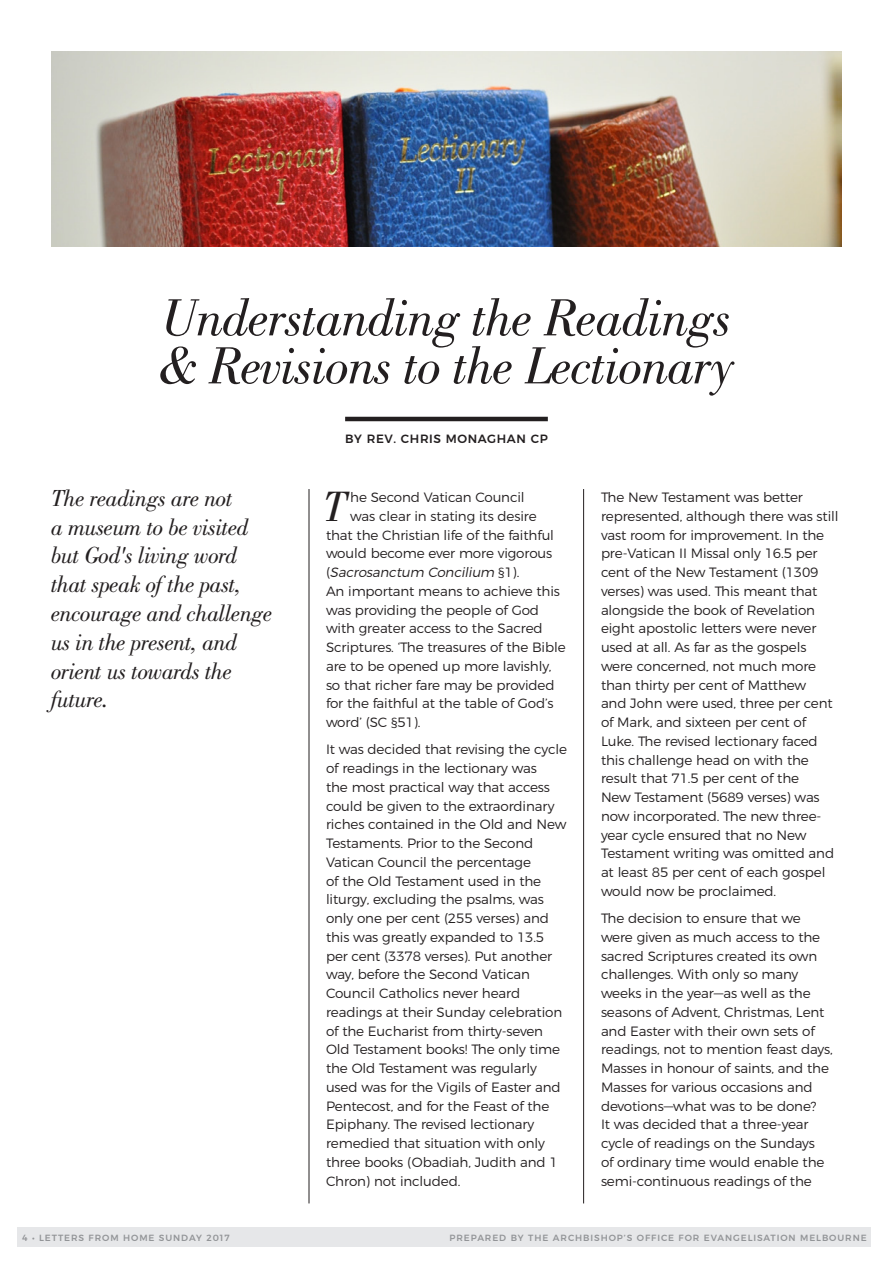
<style>
.page{position:relative;width:893px;height:1263px;background:#fff}
.page>*{position:absolute;margin:0;border:0;box-sizing:border-box;transform-origin:0 0}
.t1{font:italic 54px/48px "Bodoni LT Pro";letter-spacing:-.02em;color:#231f20}
.t2{font:italic 43.95px "Bodoni LT Pro";color:#231f20}
.quotes{font:italic 24px/28.8px "Bodoni LT Pro";letter-spacing:-.02em;color:#231f20}
.t3{font:300 13.5px/18.8px "Montserrat";letter-spacing:-.01em;color:#231f20}
.t4{font:italic 300 13.5px "Montserrat";color:#231f20}
.t5{font:500 12px "Montserrat";letter-spacing:.05em;color:#231f20}
.heading{font:500 9px "Montserrat";letter-spacing:.1em;color:#939598}
.s1{font-style:normal}
</style>
<div class="page">
<div style="left:18px;top:1227px;width:853px;height:20px;background:#e6e7e9"></div>
<img style="left:51px;top:51px;width:791px;height:196px">
<hr style="left:345px;top:417px;width:203px;height:4px;background:#231f20">
<hr style="left:309px;top:489px;width:1px;height:714px;background:#231f20">
<hr style="left:583px;top:489px;width:1px;height:714px;background:#231f20">
<p class="t1" style="left:159px;top:294px;width:577px">Understanding the Readings &amp; Revisions to the Lectionary</p>
<p class="quotes" style="left:51px;top:484px;width:223px">The readings are not<br>a museum to be visited but God's living word that speak of the past, encourage and challenge us in the present, and orient us towards the future.</p>
<p class="t5" style="left:345px;top:429px;width:204px">BY REV. CHRIS MONAGHAN CP</p>
<p class="t2" style="left:323px;top:481px;width:26px">T</p>
<p class="t3" style="left:350px;top:487px;width:176px">he Second Vatican Council</p>
<p class="t3" style="left:350px;top:505px;width:188px">was clear in stating its desire</p>
<p class="t3" style="left:326px;top:524px;width:230px">that the Christian life of the faithful</p>
<p class="t3" style="left:326px;top:543px;width:228px">would become ever more vigorous</p>
<p class="t4" style="left:326px;top:562px;width:195px"><span class="s1">(</span>Sacrosanctum Concilium <span class="s1">§ 1 ) .</span></p>
<p class="t3" style="left:326px;top:580px;width:235px">An important means to achieve this</p>
<p class="t3" style="left:326px;top:599px;width:215px">was providing the people of God</p>
<p class="t3" style="left:326px;top:618px;width:218px">with greater access to the Sacred</p>
<p class="t3" style="left:326px;top:637px;width:241px">Scriptures. ‘The treasures of the Bible</p>
<p class="t3" style="left:326px;top:655px;width:227px">are to be opened up more lavishly,</p>
<p class="t3" style="left:326px;top:674px;width:230px">so that richer fare may be provided</p>
<p class="t3" style="left:326px;top:693px;width:229px">for the faithful at the table of God’s</p>
<p class="t3" style="left:326px;top:712px;width:96px">word’ (SC §51).</p>
<p class="t3" style="left:326px;top:739px;width:242px">It was decided that revising the cycle of readings in the lectionary was<br>the most practical way that access could be given to the extraordinary riches contained in the Old and New Testaments. Prior to the Second Vatican Council the percentage<br>of the Old Testament used in the liturgy, excluding the psalms, was only one per cent (255 verses) and this was greatly expanded to 13.5 per cent (3378 verses). Put another way, before the Second Vatican Council Catholics never heard readings at their Sunday celebration of the Eucharist from thirty-seven Old Testament books! The only time the Old Testament was regularly used was for the Vigils of Easter and Pentecost, and for the Feast of the Epiphany. The revised lectionary remedied that situation with only three books (Obadiah, Judith and 1<br>Chron) not included.</p>
<p class="t3" style="left:601px;top:487px;width:239px">The New Testament was better represented, although there was still vast room for improvement. In the pre-Vatican II Missal only 16.5 per cent of the New Testament (1309 verses) was used. This meant that alongside the book of Revelation eight apostolic letters were never used at all. As far as the gospels were concerned, not much more than thirty per cent of Matthew<br>and John were used, three per cent of Mark, and sixteen per cent of<br>Luke. The revised lectionary faced this challenge head on with the result that 71.5 per cent of the<br>New Testament (5689 verses) was now incorporated. The new three&shy;year cycle ensured that no New<br>Testament writing was omitted and at least 85 per cent of each gospel would now be proclaimed.</p>
<p class="t3" style="left:601px;top:908px;width:233px">The decision to ensure that we were given as much access to the sacred Scriptures created its own challenges. With only so many weeks in the year—as well as the seasons of Advent, Christmas, Lent and Easter with their own sets of readings, not to mention feast days,<br>Masses in honour of saints, and the<br>Masses for various occasions and devotions—what was to be done?<br>It was decided that a three-year cycle of readings on the Sundays<br>of ordinary time would enable the semi-continuous readings of the</p>
<p class="heading" style="left:22px;top:1231px;width:209px">4 ∙ LETTERS FROM HOME SUNDAY 2017</p>
<p class="heading" style="left:450px;top:1231px;width:419px">PREPARED BY THE ARCHBISHOP’S OFFICE FOR EVANGELISATION MELBOURNE</p>
</div>
